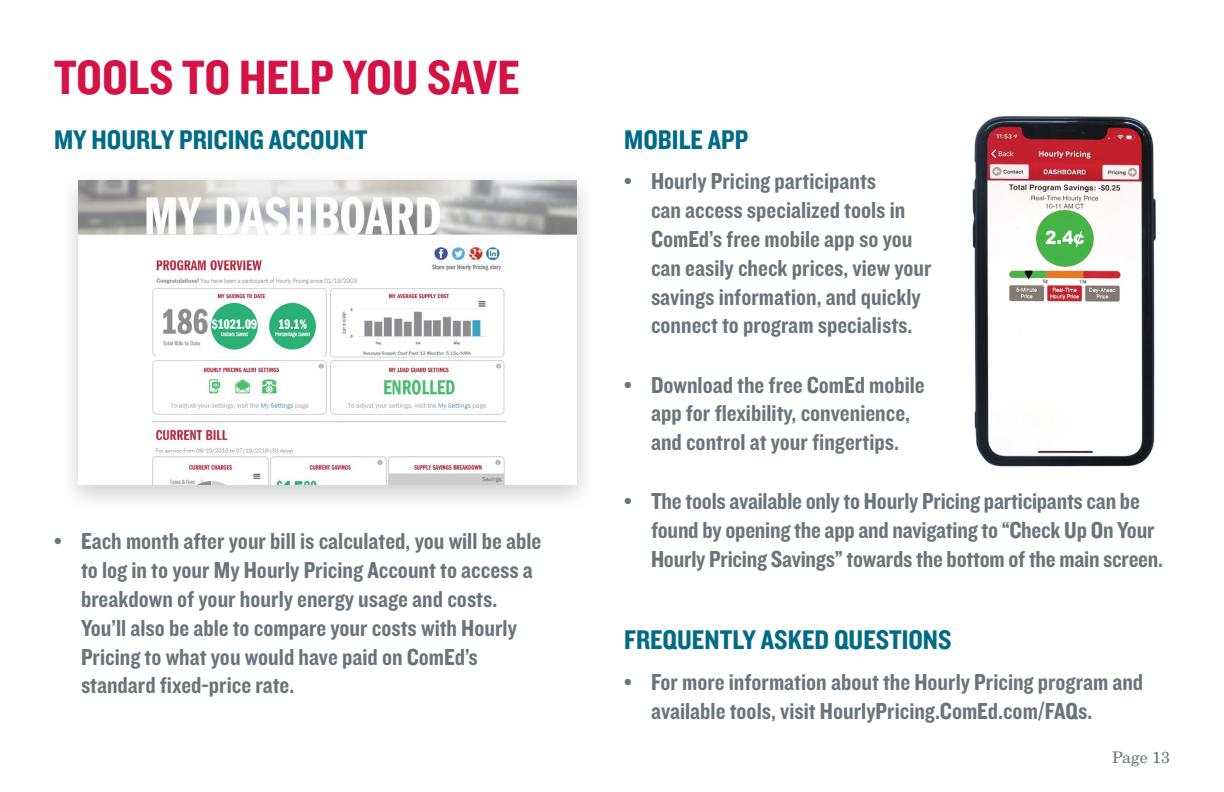
<style>
.page{position:relative;width:1224px;height:792px;background:#fff}
.page>*{position:absolute;margin:0;border:0;box-sizing:border-box;transform-origin:0 0}
.Heading_2{font:50px "Knockout 50 Welterweight";color:#d31245}
.Heading_3{font:28px "Knockout 50 Welterweight";color:#006b87}
.Bulleted_body_copy{font:24px/28.8px "Knockout 50 Welterweight";color:#6a747b}
.t1{font:16px "New Century Schlbk LT Std";color:#68737a}
</style>
<div class="page">
<div style="left:58px;top:170px;width:539px;height:344px;background:#000;opacity:.2"></div>
<img style="left:78px;top:181px;width:499px;height:303px">
<img style="left:972px;top:116px;width:184px;height:351px">
<h2 class="Heading_2" style="left:54px;top:44px;width:467px">TOOLS TO HELP YOU SAVE</h2>
<h3 class="Heading_3" style="left:54px;top:121px;width:315px">MY HOURLY PRICING ACCOUNT</h3>
<p class="Bulleted_body_copy" style="left:81px;top:526px;width:462px;text-indent:-27px">• Each month after your bill is calculated, you will be able to log in to your My Hourly Pricing Account to access a breakdown of your hourly energy usage and costs.<br>You’ll also be able to compare your costs with Hourly Pricing to what you would have paid on ComEd’s standard fixed-price rate.</p>
<h3 class="Heading_3" style="left:624px;top:121px;width:126px">MOBILE APP</h3>
<p class="Bulleted_body_copy" style="left:651px;top:166px;width:282px;text-indent:-27px">• Hourly Pricing participants<br>can access specialized tools in<br>ComEd’s free mobile app so you can easily check prices, view your savings information, and quickly connect to program specialists.</p>
<p class="Bulleted_body_copy" style="left:624px;top:369px;width:302px;text-align:center">• Download the free ComEd mobile app for flexibility, convenience,<br>and control at your fingertips.</p>
<p class="Bulleted_body_copy" style="left:651px;top:486px;width:514px;text-indent:-27px">• The tools available only to Hourly Pricing participants can be found by opening the app and navigating to “Check Up On Your<br>Hourly Pricing Savings” towards the bottom of the main screen.</p>
<h3 class="Heading_3" style="left:624px;top:622px;width:329px">FREQUENTLY ASKED QUESTIONS</h3>
<p class="Bulleted_body_copy" style="left:651px;top:667px;width:494px;text-indent:-27px">• For more information about the Hourly Pricing program and available tools, visit HourlyPricing.ComEd.com/FAQs.</p>
<p class="t1" style="left:1112px;top:747px;width:59px">Page 13</p>
</div>
